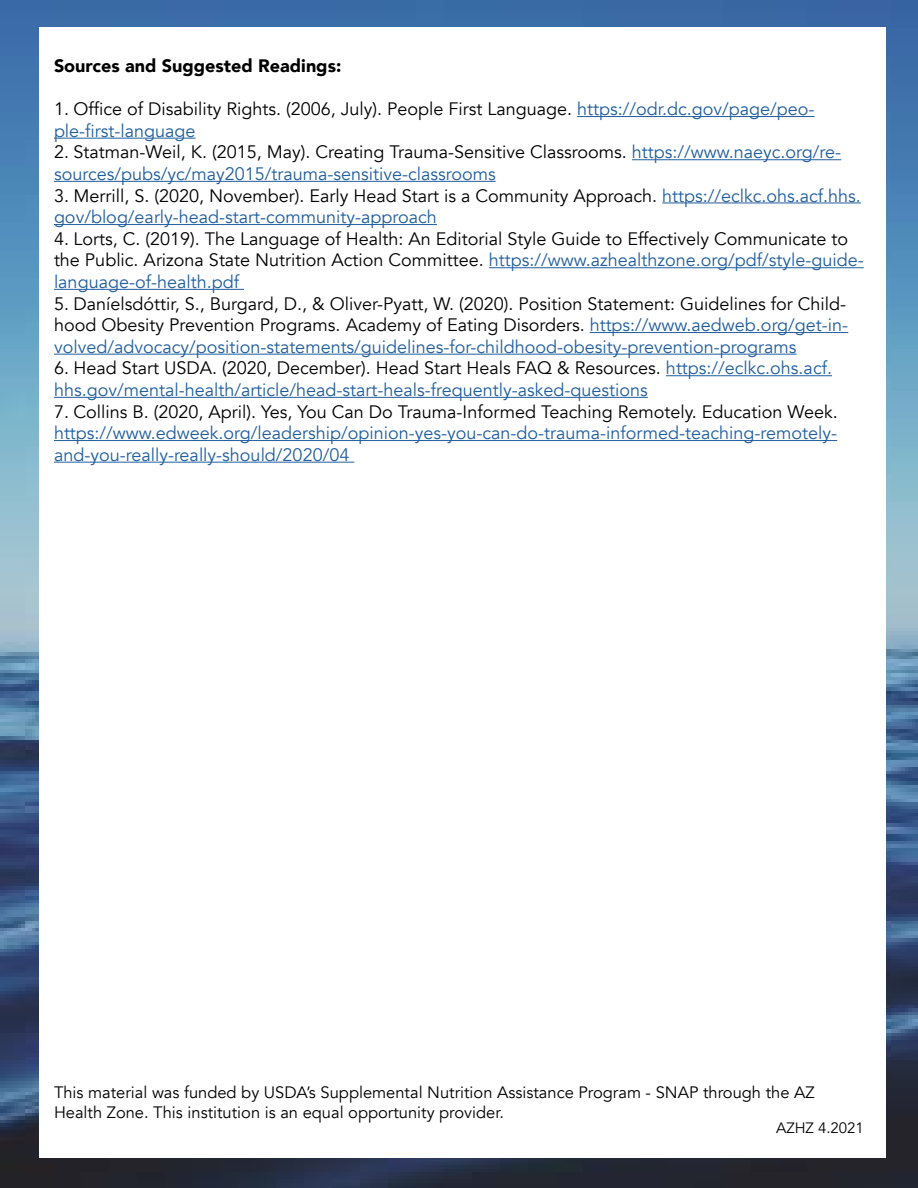
<style>
.page{position:relative;width:918px;height:1188px;background:#fff}
.page>*{position:absolute;margin:0;border:0;box-sizing:border-box;transform-origin:0 0}
.t1{font:18px/21.6px "Avenir";color:#000}
.t2{font:18px/21.6px "Avenir";color:#215e9e}
.t3{font:900 18px "Avenir";color:#000}
.t4{font:16.5px/19.8px "Avenir";color:#000}
.t5{font:15px "Avenir";color:#000}
.s1{color:#215e9e}
.s2{color:#000}
</style>
<div class="page">
<img style="left:0;top:0;width:918px;height:1188px">
<div style="left:40px;top:27px;width:846px;height:1130px;background:#fff"></div>
<hr style="left:577px;top:116px;width:238px;height:1px;background:#215e9e">
<hr style="left:54px;top:138px;width:142px;height:1px;background:#215e9e">
<hr style="left:632px;top:159px;width:209px;height:1px;background:#215e9e">
<hr style="left:54px;top:181px;width:442px;height:1px;background:#215e9e">
<hr style="left:662px;top:202px;width:199px;height:1px;background:#215e9e">
<hr style="left:54px;top:224px;width:383px;height:1px;background:#215e9e">
<hr style="left:489px;top:267px;width:375px;height:1px;background:#215e9e">
<hr style="left:54px;top:289px;width:190px;height:1px;background:#215e9e">
<hr style="left:590px;top:332px;width:258px;height:1px;background:#215e9e">
<hr style="left:54px;top:354px;width:743px;height:1px;background:#215e9e">
<hr style="left:666px;top:375px;width:166px;height:1px;background:#215e9e">
<hr style="left:54px;top:397px;width:594px;height:1px;background:#215e9e">
<hr style="left:54px;top:440px;width:783px;height:1px;background:#215e9e">
<hr style="left:54px;top:462px;width:300px;height:1px;background:#215e9e">
<p class="t3" style="left:54px;top:50px;width:289px">Sources and Suggested Readings:</p>
<p class="t1" style="left:54px;top:99px;width:762px">1. Office of Disability Rights. (2006, July). People First Language. <span class="s1">https://odr.dc.gov/page/peo&shy;ple-first-language</span></p>
<p class="t2" style="left:54px;top:142px;width:789px"><span class="s2">2. Statman-Weil, K. (2015, May). Creating Trauma-Sensitive Classrooms.</span> https://www.naeyc.org/re&shy;sources/pubs/yc/may2015/trauma-sensitive-classrooms</p>
<p class="t2" style="left:54px;top:185px;width:808px"><span class="s2">3. Merrill, S. (2020, November). Early Head Start is a Community Approach.</span> https://eclkc.ohs.acf.hhs. gov/blog/early-head-start-community-approach</p>
<p class="t1" style="left:54px;top:228px;width:811px">4. Lorts, C. (2019). The Language of Health: An Editorial Style Guide to Effectively Communicate to the Public. Arizona State Nutrition Action Committee. <span class="s1">https://www.azhealthzone.org/pdf/style-guide&shy;language-of-health.pdf</span></p>
<p class="t1" style="left:54px;top:293px;width:796px">5. Daníelsdóttir, S., Burgard, D., &amp; Oliver-Pyatt, W. (2020). Position Statement: Guidelines for Child&shy;hood Obesity Prevention Programs. Academy of Eating Disorders. <span class="s1">https://www.aedweb.org/get-in&shy;volved/advocacy/position-statements/guidelines-for-childhood-obesity-prevention-programs</span></p>
<p class="t2" style="left:54px;top:358px;width:780px"><span class="s2">6. Head Start USDA. (2020, December). Head Start Heals FAQ &amp; Resources.</span> https://eclkc.ohs.acf. hhs.gov/mental-health/article/head-start-heals-frequently-asked-questions</p>
<p class="t1" style="left:54px;top:401px;width:785px">7. Collins B. (2020, April). Yes, You Can Do Trauma-Informed Teaching Remotely. Education Week.</p>
<p class="t2" style="left:54px;top:423px;width:785px">https://www.edweek.org/leadership/opinion-yes-you-can-do-trauma-informed-teaching-remotely&shy;and-you-really-really-should/2020/04</p>
<p class="t4" style="left:54px;top:1083px;width:762px">This material was funded by USDA’s Supplemental Nutrition Assistance Program - SNAP through the AZ<br>Health Zone. This institution is an equal opportunity provider.</p>
<p class="t5" style="left:776px;top:1118px;width:89px">AZHZ 4.2021</p>
</div>
